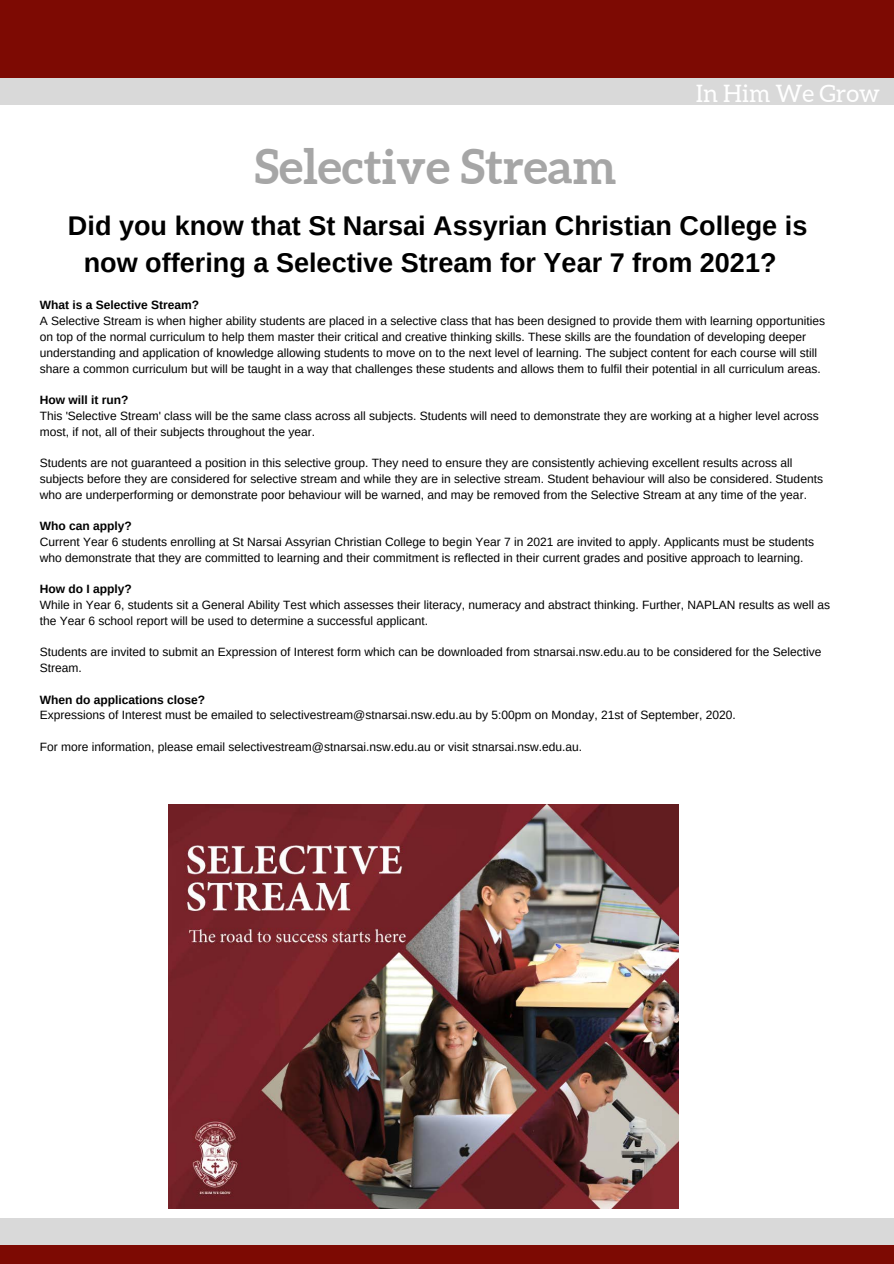
<style>
.page{position:relative;width:894px;height:1264px;background:#fff}
.page>*{position:absolute;margin:0;border:0;box-sizing:border-box;transform-origin:0 0}
.t1{font:700 48px "Aleo";color:#a6a6a6}
.t2{font:700 27px/37.2px "Arimo";color:#000;text-align:center}
.t3{font:24px "Aleo";color:#fff}
.t4{font:12px/15.8px "Arimo";color:#000}
.t5{font:700 12px "Arimo";color:#000}
</style>
<div class="page">
<div style="left:0;top:0;width:893px;height:1263px;background:#7d0a03"></div>
<div style="left:0;top:91px;width:893px;height:1140px;background:#fff"></div>
<div style="left:0;top:1218px;width:893px;height:27px;background:#d9d9d9"></div>
<div style="left:0;top:78px;width:893px;height:27px;background:#d9d9d9"></div>
<img style="left:168px;top:804px;width:510px;height:403px">
<h3 class="t3" style="left:695px;top:80px;width:185px">In Him We Grow</h3>
<h1 class="t1" style="left:255px;top:139px;width:363px">Selective Stream</h1>
<h2 class="t2" style="left:68px;top:207px;width:740px">Did you know that St Narsai Assyrian Christian College is now offering a Selective Stream for Year 7 from 2021?</h2>
<p class="t5" style="left:40px;top:297px;width:161px">What is a Selective Stream?</p>
<p class="t4" style="left:40px;top:313px;width:786px">A Selective Stream is when higher ability students are placed in a selective class that has been designed to provide them with learning opportunities on top of the normal curriculum to help them master their critical and creative thinking skills. These skills are the foundation of developing deeper understanding and application of knowledge allowing students to move on to the next level of learning. The subject content for each course will still share a common curriculum but will be taught in a way that challenges these students and allows them to fulfil their potential in all curriculum areas.</p>
<p class="t5" style="left:40px;top:391px;width:90px">How will it run?</p>
<p class="t4" style="left:40px;top:408px;width:780px">This 'Selective Stream' class will be the same class across all subjects. Students will need to demonstrate they are working at a higher level across most, if not, all of their subjects throughout the year.</p>
<p class="t4" style="left:40px;top:455px;width:784px">Students are not guaranteed a position in this selective group. They need to ensure they are consistently achieving excellent results across all subjects before they are considered for selective stream and while they are in selective stream. Student behaviour will also be considered. Students who are underperforming or demonstrate poor behaviour will be warned, and may be removed from the Selective Stream at any time of the year.</p>
<p class="t5" style="left:40px;top:518px;width:94px">Who can apply?</p>
<p class="t4" style="left:40px;top:534px;width:775px">Current Year 6 students enrolling at St Narsai Assyrian Christian College to begin Year 7 in 2021 are invited to apply. Applicants must be students who demonstrate that they are committed to learning and their commitment is reflected in their current grades and positive approach to learning.</p>
<p class="t5" style="left:40px;top:581px;width:94px">How do I apply?</p>
<p class="t4" style="left:40px;top:597px;width:791px">While in Year 6, students sit a General Ability Test which assesses their literacy, numeracy and abstract thinking. Further, NAPLAN results as well as the Year 6 school report will be used to determine a successful applicant.</p>
<p class="t4" style="left:40px;top:644px;width:783px">Students are invited to submit an Expression of Interest form which can be downloaded from stnarsai.nsw.edu.au to be considered for the Selective<br>Stream.</p>
<p class="t5" style="left:40px;top:691px;width:167px">When do applications close?</p>
<p class="t4" style="left:40px;top:707px;width:697px">Expressions of Interest must be emailed to selectivestream@stnarsai.nsw.edu.au by 5:00pm on Monday, 21st of September, 2020.</p>
<p class="t4" style="left:40px;top:739px;width:544px">For more information, please email selectivestream@stnarsai.nsw.edu.au or visit stnarsai.nsw.edu.au.</p>
</div>
